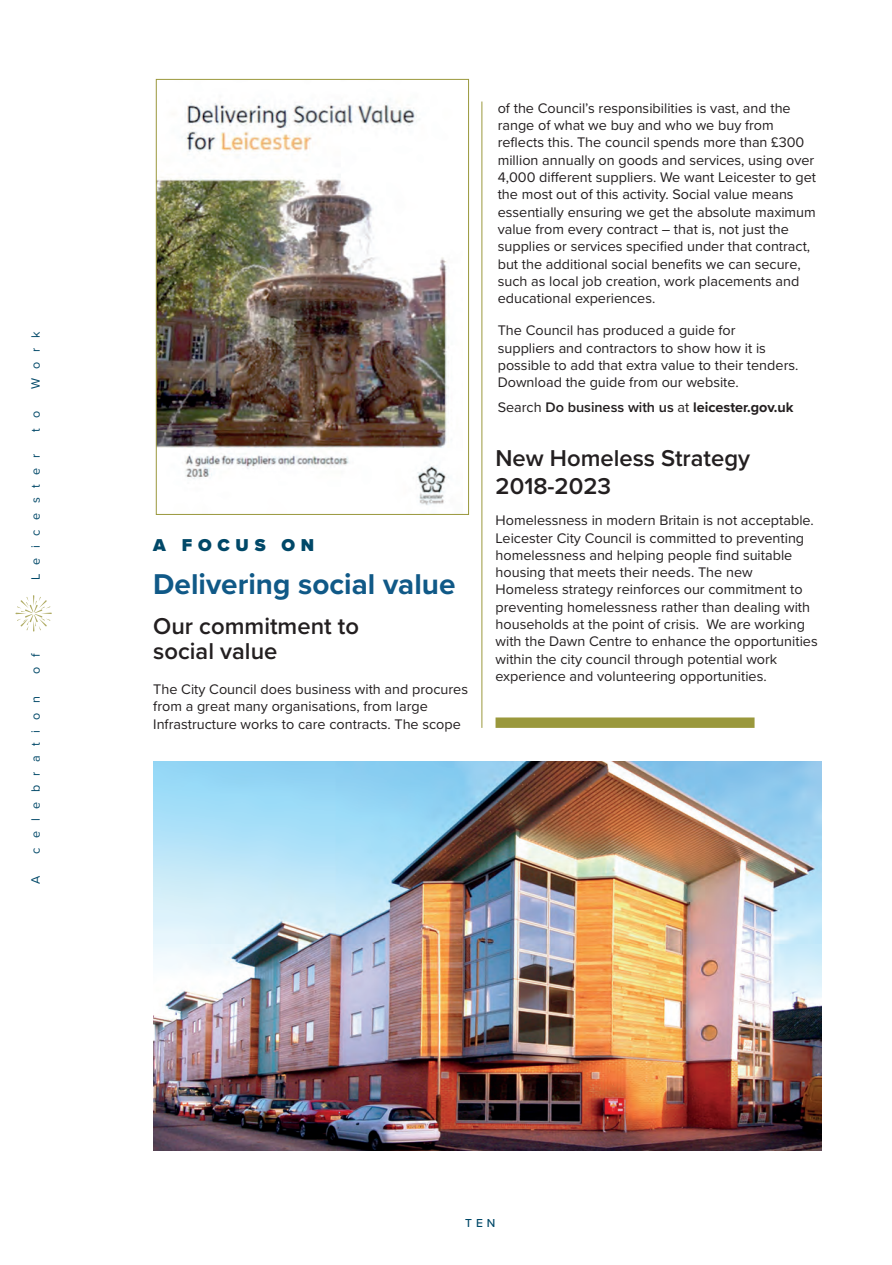
<style>
.page{position:relative;width:892px;height:1265px;background:#fff}
.page>*{position:absolute;margin:0;border:0;box-sizing:border-box;transform-origin:0 0}
.t1{font:700 29.7px "Proxima Nova";color:#105987}
.t2{font:600 23.7px/25.2px "Proxima Nova";color:#231f20}
.t3{font:900 17.85px "Proxima Nova";letter-spacing:.32em;color:#004868}
.t4{font:14.4px/17.2px "Proxima Nova";color:#231f20}
.t5{font:600 14.4px "Proxima Nova";color:#231f20}
.t6{font:12.6px "Proxima Nova";letter-spacing:.76em;color:#004868}
.t7{font:500 12px "Proxima Nova";color:#004868}
.s1{font-weight:400}
.s2{font-weight:700}
</style>
<div class="page">
<svg style="left:16px;top:595px;width:36px;height:36px"></svg>
<div style="left:495px;top:717px;width:259px;height:11px;background:#9a983c"></div>
<hr style="left:481px;top:101px;width:1px;height:627px;background:#9a983c">
<img style="left:158px;top:102px;width:291px;height:403px">
<div style="left:156px;top:79px;width:312px;height:435px;border:1px solid #9a983c"></div>
<img style="left:153px;top:761px;width:668px;height:389px">
<p class="t6" style="left:26px;top:389px;width:58px;rotate:-90deg">Work</p>
<p class="t6" style="left:26px;top:432px;width:22px;rotate:-90deg">t o</p>
<p class="t6" style="left:26px;top:580px;width:128px;rotate:-90deg">Leicester</p>
<p class="t6" style="left:26px;top:674px;width:22px;rotate:-90deg">o f</p>
<p class="t6" style="left:26px;top:853px;width:159px;rotate:-90deg">celebration</p>
<p class="t6" style="left:26px;top:884px;width:10px;rotate:-90deg">A</p>
<p class="t3" style="left:153px;top:532px;width:162px">A FOCUS ON</p>
<p class="t1" style="left:153px;top:562px;width:304px">Delivering social value</p>
<p class="t2" style="left:153px;top:613px;width:207px">Our commitment to social value</p>
<p class="t4" style="left:153px;top:680px;width:316px">The City Council does business with and procures from a great many organisations, from large<br>Infrastructure works to care contracts. The scope</p>
<p class="t4" style="left:497px;top:99px;width:320px">of the Council’s responsibilities is vast, and the range of what we buy and who we buy from refects this. The council spends more than £300 million annually on goods and services, using over 4,000 diferent suppliers. We want Leicester to get the most out of this activity. Social value means essentially ensuring we get the absolute maximum value from every contract – that is, not just the supplies or services specifed under that contract, but the additional social benefts we can secure, such as local job creation, work placements and educational experiences.</p>
<p class="t4" style="left:497px;top:321px;width:239px">The Council has produced a guide for</p>
<p class="t4" style="left:497px;top:339px;width:270px">suppliers and contractors to show how it is</p>
<p class="t4" style="left:497px;top:356px;width:302px">possible to add that extra value to their tenders.</p>
<p class="t4" style="left:497px;top:373px;width:243px">Download the guide from our website.</p>
<p class="t5" style="left:497px;top:396px;width:297px"><span class="s1">Search</span> Do business with us <span class="s1">at</span> <span class="s2">leicester.gov.uk</span></p>
<p class="t2" style="left:495px;top:443px;width:256px;line-height:28.2px">New Homeless Strategy<br>2018-2023</p>
<p class="t4" style="left:495px;top:511px;width:324px">Homelessness in modern Britain is not acceptable.<br>Leicester City Council is committed to preventing homelessness and helping people fnd suitable housing that meets their needs. The new Homeless strategy reinforces our commitment to preventing homelessness rather than dealing with households at the point of crisis. We are working with the Dawn Centre to enhance the opportunities within the city council through potential work experience and volunteering opportunities.</p>
<p class="t7" style="left:465px;top:1214px;width:32px">TEN</p>
</div>
